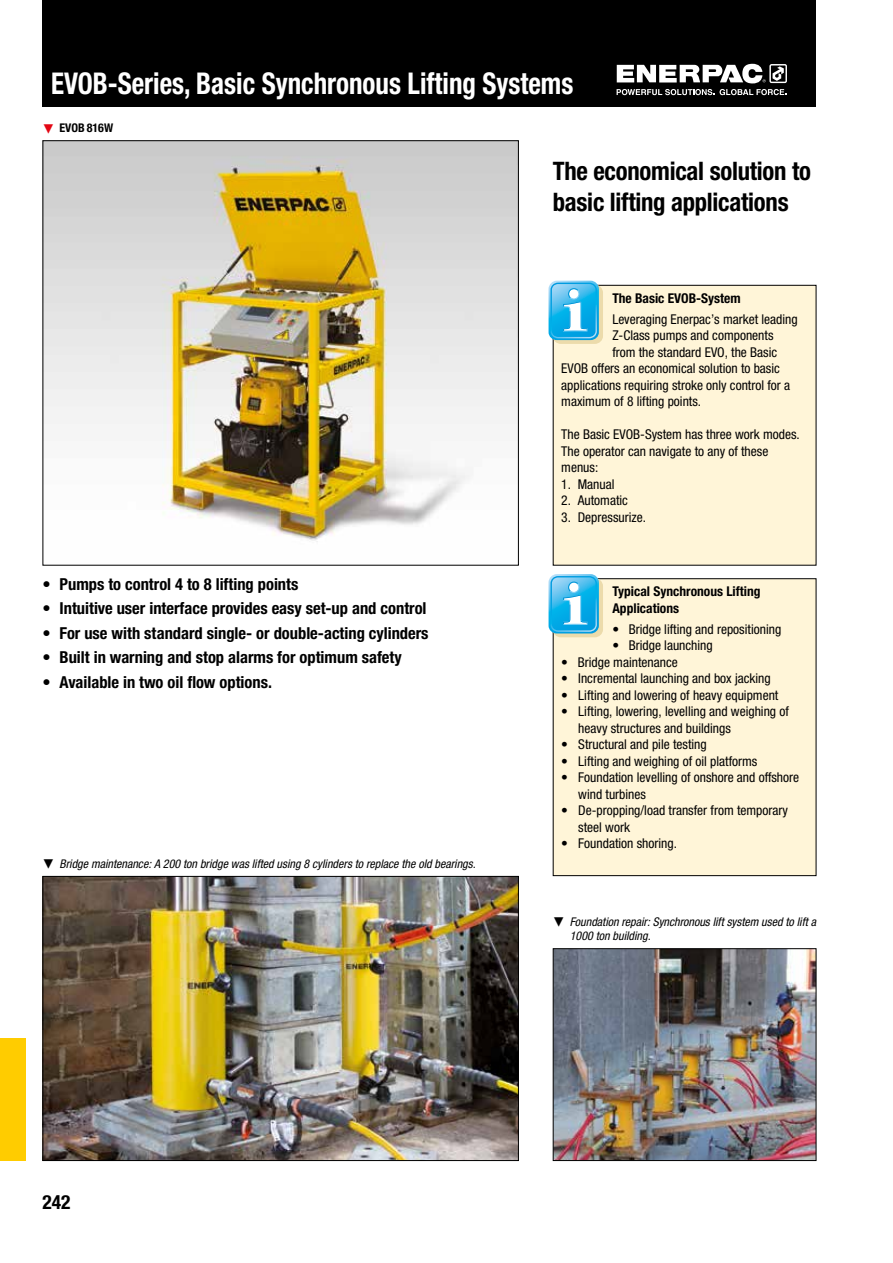
<style>
.page{position:relative;width:893px;height:1263px;background:#fff}
.page>*{position:absolute;margin:0;border:0;box-sizing:border-box;transform-origin:0 0}
.t1{font:700 condensed 30px "Helvetica Neue LTW1 G";color:#fff;scale:.9 1}
.t2{font:700 condensed 25.5px/31.5px "Helvetica Neue LTW1 G";letter-spacing:-.01em;color:#000}
.t3{font:700 condensed 19.5px "Helvetica Neue LTW1 G";color:#000}
.t4{font:700 condensed 16.5px "Helvetica Neue LTW1 G";color:#000}
.t5{font:condensed 13.5px/16.5px "Helvetica Neue LTW1 G";color:#000}
.t6{font:700 condensed 13.5px/16.5px "Helvetica Neue LTW1 G";color:#000}
.t7{font:italic condensed 12px/14.2px "Helvetica Neue LTW1 G";color:#000}
.t8{font:700 condensed 12px "Helvetica Neue LTW1 G";color:#000}
.s1{color:#e30613}
</style>
<div class="page">
<div style="left:43px;top:0;width:773px;height:106px;background:#000"></div>
<svg style="left:617px;top:89px;width:97px;height:6px"></svg>
<svg style="left:720px;top:89px;width:66px;height:6px"></svg>
<svg style="left:617px;top:64px;width:170px;height:19px"></svg>
<div style="left:0;top:1039px;width:26px;height:122px;background:#fc0"></div>
<img style="left:45px;top:142px;width:472px;height:400px">
<div style="left:553px;top:285px;width:263px;height:280px;background:#fff5d8"></div>
<div style="left:553px;top:579px;width:263px;height:297px;background:#fff5d8"></div>
<div style="left:553px;top:578px;width:263px;height:298px;border:1px solid #000"></div>
<div style="left:553px;top:284px;width:50px;height:60px;background:#ecdbab;border-radius:8px"></div>
<svg style="left:549px;top:281px;width:50px;height:59px;background:#49bdeb"></svg>
<div style="left:553px;top:578px;width:50px;height:59px;background:#ecdbab;border-radius:8px"></div>
<svg style="left:549px;top:574px;width:50px;height:59px;background:#4abeec"></svg>
<img style="left:555px;top:950px;width:259px;height:209px">
<div style="left:553px;top:948px;width:263px;height:213px;border:1px solid #000"></div>
<img style="left:45px;top:878px;width:472px;height:281px">
<div style="left:43px;top:876px;width:476px;height:285px;border:1px solid #000"></div>
<h1 class="t1" style="left:51px;top:65px;width:582px">EVOB-Series, Basic Synchronous Lifting Systems</h1>
<p class="t8" style="left:43px;top:120px;width:72px"><span class="s1">▼</span> EVOB 816W</p>
<p class="t4" style="left:43px;top:574px;width:257px">• Pumps to control 4 to 8 lifting points</p>
<p class="t4" style="left:43px;top:599px;width:386px">• Intuitive user interface provides easy set-up and control</p>
<p class="t4" style="left:43px;top:623px;width:388px">• For use with standard single- or double-acting cylinders</p>
<p class="t4" style="left:43px;top:647px;width:361px">• Built in warning and stop alarms for optimum safety</p>
<p class="t4" style="left:43px;top:672px;width:231px">• Available in two oil flow options.</p>
<p class="t7" style="left:43px;top:856px;width:435px">▼ Bridge maintenance: A 200 ton bridge was lifted using 8 cylinders to replace the old bearings.</p>
<h2 class="t2" style="left:553px;top:155px;width:260px">The economical solution to basic lifting applications</h2>
<p class="t6" style="left:612px;top:290px;width:130px">The Basic EVOB-System</p>
<p class="t5" style="left:612px;top:311px;width:187px">Leveraging Enerpac’s market leading</p>
<p class="t5" style="left:612px;top:327px;width:163px">Z-Class pumps and components</p>
<p class="t5" style="left:612px;top:344px;width:166px">from the standard EVO, the Basic</p>
<p class="t5" style="left:561px;top:360px;width:220px">EVOB offers an economical solution to basic</p>
<p class="t5" style="left:561px;top:377px;width:230px">applications requiring stroke only control for a</p>
<p class="t5" style="left:561px;top:393px;width:139px">maximum of 8 lifting points.</p>
<p class="t5" style="left:561px;top:426px;width:238px">The Basic EVOB-System has three work modes.<br>The operator can navigate to any of these menus:</p>
<p class="t5" style="left:561px;top:476px;width:55px">1. Manual</p>
<p class="t5" style="left:561px;top:492px;width:68px">2. Automatic</p>
<p class="t5" style="left:561px;top:509px;width:84px">3. Depressurize.</p>
<p class="t6" style="left:612px;top:583px;width:150px">Typical Synchronous Lifting<br>Applications</p>
<p class="t5" style="left:612px;top:621px;width:170px">• Bridge lifting and repositioning</p>
<p class="t5" style="left:612px;top:637px;width:102px">• Bridge launching</p>
<p class="t5" style="left:561px;top:654px;width:118px">• Bridge maintenance</p>
<p class="t5" style="left:561px;top:670px;width:211px">• Incremental launching and box jacking</p>
<p class="t5" style="left:561px;top:687px;width:219px">• Lifting and lowering of heavy equipment</p>
<p class="t5" style="left:578px;top:703px;width:212px;text-indent:-17px">• Lifting, lowering, levelling and weighing of heavy structures and buildings</p>
<p class="t5" style="left:561px;top:736px;width:147px">• Structural and pile testing</p>
<p class="t5" style="left:561px;top:753px;width:198px">• Lifting and weighing of oil platforms</p>
<p class="t5" style="left:578px;top:769px;width:222px;text-indent:-17px">• Foundation levelling of onshore and offshore wind turbines</p>
<p class="t5" style="left:578px;top:802px;width:211px;text-indent:-17px">• De-propping/load transfer from temporary steel work</p>
<p class="t5" style="left:561px;top:835px;width:115px">• Foundation shoring.</p>
<p class="t7" style="left:570px;top:914px;width:248px;text-indent:-17px">▼ Foundation repair: Synchronous lift system used to lift a<br>1000 ton building.</p>
<h3 class="t3" style="left:43px;top:1190px;width:30px">242</h3>
</div>
